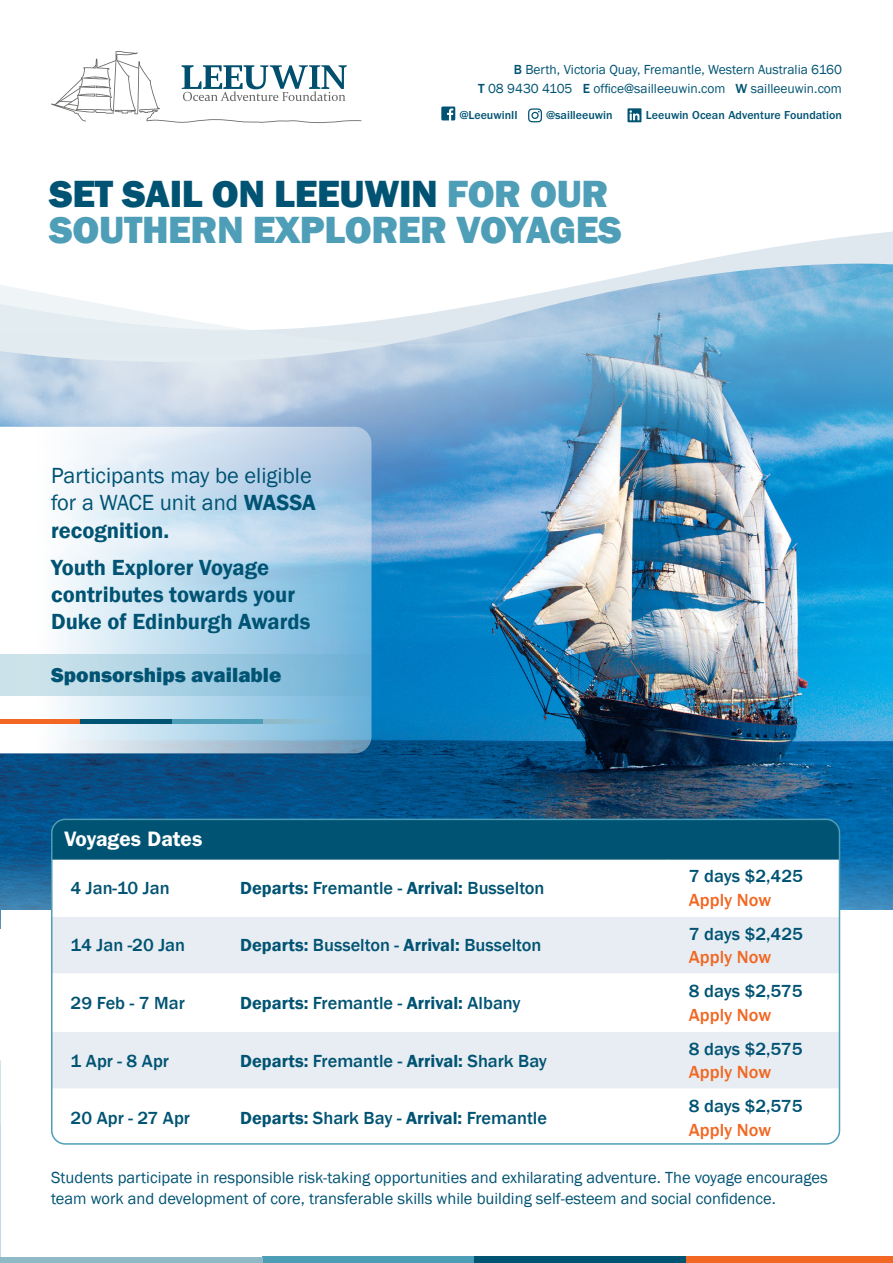
<style>
.page{position:relative;width:893px;height:1263px;background:#fff}
.page>*{position:absolute;margin:0;border:0;box-sizing:border-box;transform-origin:0 0}
.t1{font:800 39px/36.2px "Franklin Gothic";letter-spacing:-.01em;color:#4e9eb8}
.t2{font:600 22.5px/27px "Franklin Gothic";color:#005373}
.t3{font:22.5px/27.6px "Franklin Gothic";color:#005373}
.t4{font:800 21px "Franklin Gothic";color:#005373}
.t5{font:600 21px "ITC Franklin Gothic Std";color:#fff}
.t6{font:500 18px "Franklin Gothic";color:#005373}
.t7{font:500 18px "Franklin Gothic";color:#f26722}
.t8{font:600 18px "Franklin Gothic";color:#005373}
.t9{font:16.5px/21px "Franklin Gothic";color:#005373}
.t10{font:13.5px/18.9px "Franklin Gothic";color:#005373;text-align:right}
.t11{font:500 12px "ITC Franklin Gothic Std";color:#005373}
.s1{font-weight:500}
.s2{color:#005373}
.s3{font-weight:600}
</style>
<div class="page">
<img style="left:0;top:531px;width:893px;height:397px">
<div style="left:2px;top:910px;width:891px;height:353px;background:#fff"></div>
<img style="left:0;top:231px;width:893px;height:300px">
<svg style="left:0;top:427px;width:371px;height:326px"></svg>
<div style="left:0;top:654px;width:371px;height:41px;background:linear-gradient(to right,#d8e9ed,#6db0d6)"></div>
<div style="left:171px;top:719px;width:92px;height:5px;background:#4f9eb8"></div>
<div style="left:79px;top:719px;width:92px;height:5px;background:#005473"></div>
<svg style="left:263px;top:719px;width:101px;height:5px"></svg>
<div style="left:0;top:719px;width:79px;height:5px;background:#f26722"></div>
<svg style="left:51px;top:51px;width:310px;height:72px"></svg>
<svg style="left:441px;top:106px;width:14px;height:14px"></svg>
<svg style="left:528px;top:108px;width:14px;height:14px"></svg>
<svg style="left:627px;top:108px;width:14px;height:14px"></svg>
<div style="left:262px;top:1256px;width:213px;height:7px;background:#4e9db7"></div>
<div style="left:475px;top:1256px;width:212px;height:7px;background:#005473"></div>
<div style="left:0;top:1257px;width:262px;height:6px;background:#90b9c7"></div>
<div style="left:687px;top:1256px;width:206px;height:7px;background:#f26723"></div>
<div style="left:52px;top:820px;width:786px;height:38px;background:#005373"></div>
<svg style="left:54px;top:860px;width:783px;height:50px"></svg>
<svg style="left:54px;top:917px;width:783px;height:171px;fill:#e7edf2"></svg>
<hr style="left:52px;top:973px;width:167px;height:1px;background:#fff">
<hr style="left:219px;top:973px;width:449px;height:1px;background:#fff">
<hr style="left:668px;top:973px;width:171px;height:1px;background:#fff">
<hr style="left:52px;top:1031px;width:167px;height:1px;background:#fff">
<hr style="left:219px;top:1031px;width:449px;height:1px;background:#fff">
<hr style="left:668px;top:1031px;width:171px;height:1px;background:#fff">
<hr style="left:52px;top:819px;width:167px;height:1px;background:#005373">
<hr style="left:218px;top:819px;width:2px;height:39px;background:#005373">
<hr style="left:668px;top:819px;width:171px;height:1px;background:#005373">
<hr style="left:838px;top:819px;width:1px;height:39px;background:#005373">
<hr style="left:52px;top:858px;width:167px;height:2px;background:#005373">
<hr style="left:219px;top:858px;width:449px;height:2px;background:#005373">
<hr style="left:668px;top:858px;width:171px;height:2px;background:#005373">
<div style="left:51px;top:819px;width:789px;height:326px;border:2px solid #4e9eb8;border-radius:13px"></div>
<p class="t10" style="left:478px;top:60px;width:365px"><span class="s1">B</span> Berth, Victoria Quay, Fremantle, Western Australia 6160<br><span class="s1">T</span> 08 9430 4105 <span class="s1">E</span> office@sailleeuwin.com <span class="s1">W</span> sailleeuwin.com</p>
<p class="t11" style="left:460px;top:109px;width:59px">@LeeuwinII</p>
<p class="t11" style="left:546px;top:109px;width:68px">@sailleeuwin</p>
<p class="t11" style="left:646px;top:109px;width:197px">Leeuwin Ocean Adventure Foundation</p>
<h1 class="t1" style="left:49px;top:175px;width:574px"><span class="s2">SET SAIL ON LEEUWIN</span> FOR OUR<br>SOUTHERN EXPLORER VOYAGES</h1>
<p class="t3" style="left:51px;top:462px;width:266px">Participants may be eligible for a WACE unit and <span class="s3">WASSA recognition.</span></p>
<p class="t2" style="left:51px;top:555px;width:261px">Youth Explorer Voyage contributes towards your<br>Duke of Edinburgh Awards</p>
<p class="t4" style="left:51px;top:662px;width:232px">Sponsorships available</p>
<p class="t5" style="left:64px;top:826px;width:140px">Voyages Dates</p>
<p class="t6" style="left:71px;top:877px;width:100px">4 Jan-10 Jan</p>
<p class="t6" style="left:240px;top:877px;width:306px"><span class="s3">Departs:</span> Fremantle - <span class="s3">Arrival:</span> Busselton</p>
<p class="t6" style="left:71px;top:934px;width:116px">14 Jan -20 Jan</p>
<p class="t6" style="left:240px;top:934px;width:303px"><span class="s3">Departs:</span> Busselton - <span class="s3">Arrival:</span> Busselton</p>
<p class="t6" style="left:71px;top:992px;width:116px">29 Feb - 7 Mar</p>
<p class="t8" style="left:240px;top:992px;width:282px">Departs: <span class="s1">Fremantle -</span> Arrival: <span class="s1">Albany</span></p>
<p class="t6" style="left:71px;top:1049px;width:100px">1 Apr - 8 Apr</p>
<p class="t6" style="left:240px;top:1049px;width:308px"><span class="s3">Departs:</span> Fremantle - <span class="s3">Arrival:</span> Shark Bay</p>
<p class="t6" style="left:689px;top:865px;width:115px">7 days $2,425</p>
<p class="t7" style="left:689px;top:889px;width:84px">Apply Now</p>
<p class="t6" style="left:689px;top:922px;width:115px">7 days $2,425</p>
<p class="t7" style="left:689px;top:946px;width:84px">Apply Now</p>
<p class="t6" style="left:689px;top:980px;width:115px">8 days $2,575</p>
<p class="t7" style="left:689px;top:1004px;width:84px">Apply Now</p>
<p class="t6" style="left:689px;top:1037px;width:115px">8 days $2,575</p>
<p class="t7" style="left:689px;top:1061px;width:84px">Apply Now</p>
<p class="t6" style="left:689px;top:1095px;width:115px">8 days $2,575</p>
<p class="t7" style="left:689px;top:1119px;width:84px">Apply Now</p>
<p class="t9" style="left:51px;top:1167px;width:778px">Students participate in responsible risk-taking opportunities and exhilarating adventure. The voyage encourages team work and development of core, transferable skills while building self-esteem and social confidence.</p>
<p class="t6" style="left:71px;top:1107px;width:121px">20 Apr - 27 Apr</p>
<p class="t6" style="left:240px;top:1107px;width:308px"><span class="s3">Departs:</span> Shark Bay - <span class="s3">Arrival:</span> Fremantle</p>
</div>
